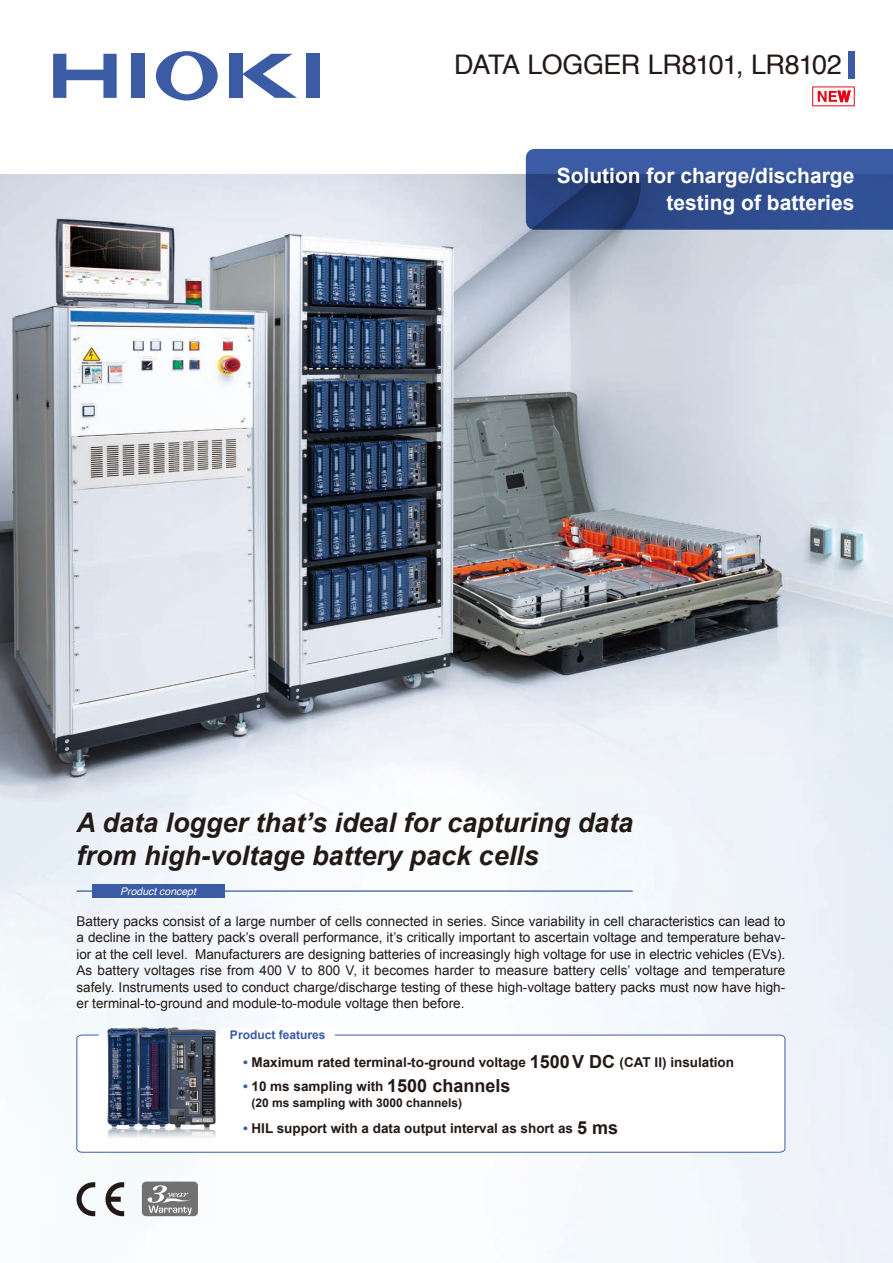
<style>
.page{position:relative;width:893px;height:1263px;background:#fff}
.page>*{position:absolute;margin:0;border:0;box-sizing:border-box;transform-origin:0 0}
.t1{font:italic 700 27px/33px "Arial";color:#231916}
.t2{font:27px "Helvetica";letter-spacing:-.03em;color:#231916}
.t3{font:700 21px/27px "Arial";color:#fff;text-align:right}
.t4{font:13.5px/16.5px "Arial";color:#231916;text-align:justify}
.t5{font:700 13.5px "Arial";color:#231916}
.t6{font:700 12px "Arial";color:#231916}
.t7{font:700 12px "Arial";color:#3b5ca4}
.t8{font:italic 10.5px "Helvetica";color:#fff}
.s1{color:#3b5ca4}
.s2{font-size:18px}
</style>
<div class="page">
<img style="left:0;top:174px;width:893px;height:1089px">
<svg style="left:53px;top:54px;width:64px;height:44px"></svg>
<div style="left:131px;top:54px;width:13px;height:44px;background:#3b5ca4"></div>
<svg style="left:156px;top:51px;width:62px;height:50px"></svg>
<div style="left:229px;top:54px;width:13px;height:44px;background:#3b5ca4"></div>
<svg style="left:242px;top:54px;width:55px;height:44px"></svg>
<div style="left:306px;top:54px;width:13px;height:44px;background:#3b5ca4"></div>
<div style="left:848px;top:51px;width:7px;height:27px;background:#3b5ca4"></div>
<svg style="left:812px;top:86px;width:43px;height:20px"></svg>
<svg style="left:77px;top:1182px;width:18px;height:34px"></svg>
<svg style="left:105px;top:1182px;width:2px;height:34px"></svg>
<svg style="left:526px;top:149px;width:367px;height:81px;background:#304e8f"></svg>
<hr style="left:77px;top:890px;width:556px;height:2px;background:#3b5ca4">
<div style="left:92px;top:885px;width:133px;height:13px;background:#3b5ca4"></div>
<svg style="left:76px;top:1034px;width:710px;height:119px"></svg>
<div style="left:221px;top:1029px;width:113px;height:12px;background:#fff"></div>
<img style="left:107px;top:1027px;width:31px;height:199px">
<img style="left:138px;top:1027px;width:42px;height:199px">
<img style="left:169px;top:1029px;width:47px;height:196px">
<h1 class="t2" style="left:454px;top:44px;width:389px">DATA LOGGER LR8101, LR8102</h1>
<h2 class="t3" style="left:557px;top:163px;width:299px">Solution for charge/discharge testing of batteries</h2>
<h1 class="t1" style="left:77px;top:807px;width:558px">A data logger that’s ideal for capturing data from high-voltage battery pack cells</h1>
<p class="t8" style="left:120px;top:883px;width:77px">Product concept</p>
<p class="t4" style="left:77px;top:913px;width:710px">Battery packs consist of a large number of cells connected in series. Since variability in cell characteristics can lead to a decline in the battery pack’s overall performance, it’s critically important to ascertain voltage and temperature behav&shy;ior at the cell level. Manufacturers are designing batteries of increasingly high voltage for use in electric vehicles (EVs).<br>As battery voltages rise from 400 V to 800 V, it becomes harder to measure battery cells’ voltage and temperature safely. Instruments used to conduct charge/discharge testing of these high-voltage battery packs must now have high&shy;er terminal-to-ground and module-to-module voltage then before.</p>
<p class="t7" style="left:230px;top:1027px;width:97px">Product features</p>
<p class="t5" style="left:243px;top:1053px;width:493px"><span class="s1">•</span> Maximum rated terminal-to-ground voltage <span class="s2">1500V DC</span> (CAT II) insulation</p>
<p class="t5" style="left:243px;top:1077px;width:269px"><span class="s1">•</span> 10 ms sampling with <span class="s2">1500 channels</span></p>
<p class="t6" style="left:251px;top:1095px;width:212px">(20 ms sampling with 3000 channels)</p>
<p class="t5" style="left:243px;top:1119px;width:376px"><span class="s1">•</span> HIL support with a data output interval as short as <span class="s2">5 ms</span></p>
</div>
